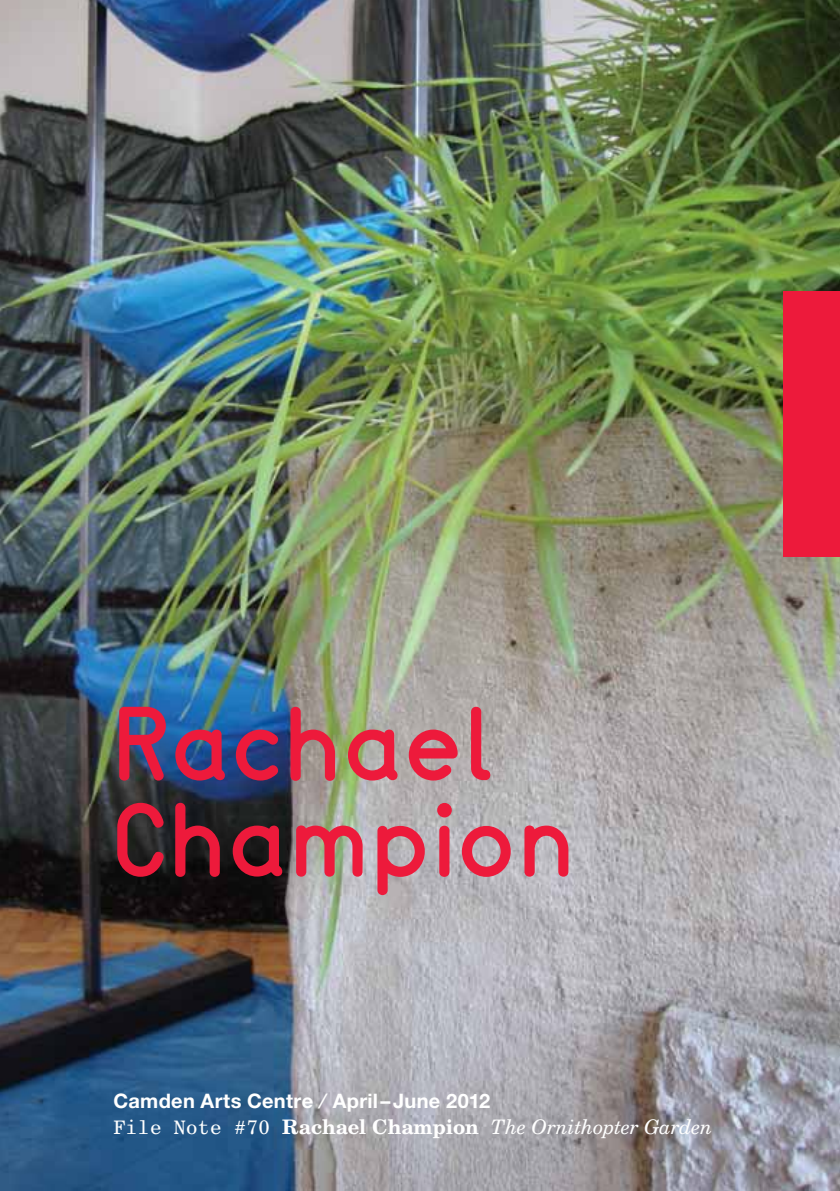
<style>
.page{position:relative;width:840px;height:1191px;background:#fff}
.page>*{position:absolute;margin:0;border:0;box-sizing:border-box;transform-origin:0 0}
.t1{font:500 104px/96px "Helix New";letter-spacing:-.015em;color:#ed1a3b}
.t2{font:italic 20px "Century Schoolbook BT";color:#fff}
.t3{font:700 20px "Helvetica Neue";letter-spacing:.015em;color:#fff}
.s1{font-family:"Century Schoolbook BT Monospace";font-style:normal}
.s2{font-weight:700;font-style:normal}
</style>
<div class="page">
<img style="left:0;top:0;width:839px;height:1191px">
<div style="left:782px;top:291px;width:57px;height:266px;background:#ed1a3b"></div>
<h1 class="t1" style="left:110px;top:703px;width:467px">Rachael<br>Champion</h1>
<p class="t3" style="left:113px;top:1088px;width:378px">Camden Arts Centre ⁄ April–June 2012</p>
<p class="t2" style="left:113px;top:1114px;width:600px"><span class="s1">File Note #70</span> <span class="s2">Rachael Champion</span> The Ornithopter Garden</p>
</div>
